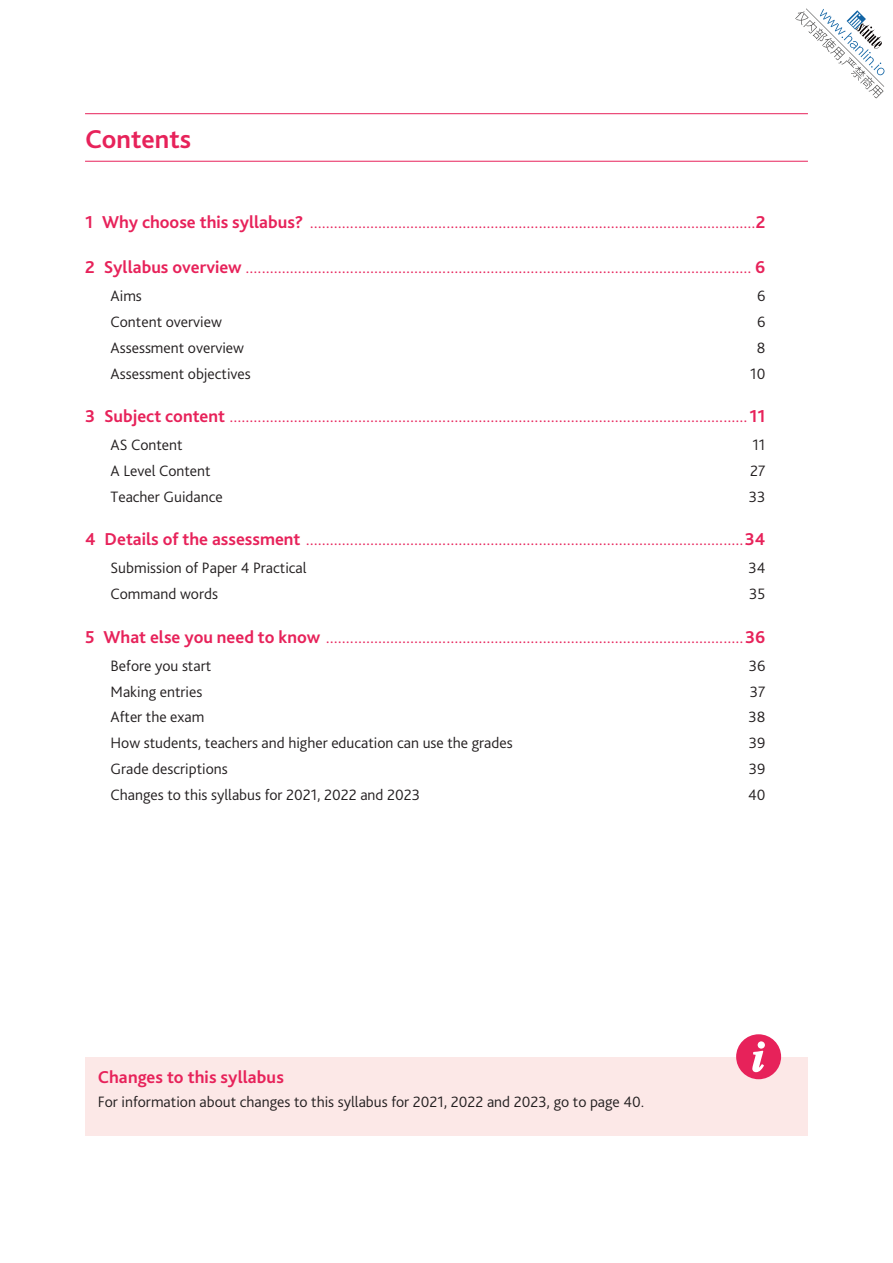
<style>
.page{position:relative;width:893px;height:1263px;background:#fff}
.page>*{position:absolute;margin:0;border:0;box-sizing:border-box;transform-origin:0 0}
.t1{font:700 27px "Bliss Pro";color:#e7225a}
.t2{font:300 18px "Bliss Pro";color:#e7225a}
.t3{font:700 18px "Bliss Pro";letter-spacing:.005em;color:#e7225a}
.t4{font:300 15.75px "Bliss Pro";color:#231f20}
.s1{font-weight:700}
</style>
<div class="page">
<hr style="left:85px;top:113px;width:723px;height:1px;background:#e7225a">
<hr style="left:85px;top:161px;width:723px;height:1px;background:#e7225a">
<div style="left:85px;top:1057px;width:723px;height:78px;background:#fce8e7"></div>
<svg style="left:736px;top:1034px;width:45px;height:45px"></svg>
<svg style="left:795px;top:9px;width:89px;height:89px"></svg>
<h1 class="t1" style="left:85px;top:122px;width:108px">Contents</h1>
<p class="t2" style="left:85px;top:210px;width:682px"><span class="s1">1 Why choose this syllabus?</span> ...............................................................................................................<span class="s1">2</span></p>
<p class="t2" style="left:85px;top:256px;width:682px"><span class="s1">2 Syllabus overview</span> .............................................................................................................................. <span class="s1">6</span></p>
<p class="t4" style="left:111px;top:286px;width:33px">Aims</p>
<p class="t4" style="left:757px;top:286px;width:10px">6</p>
<p class="t4" style="left:111px;top:312px;width:113px">Content overview</p>
<p class="t4" style="left:757px;top:312px;width:10px">6</p>
<p class="t4" style="left:111px;top:338px;width:135px">Assessment overview</p>
<p class="t4" style="left:757px;top:338px;width:10px">8</p>
<p class="t4" style="left:111px;top:364px;width:142px">Assessment objectives</p>
<p class="t4" style="left:750px;top:364px;width:17px">10</p>
<p class="t2" style="left:85px;top:405px;width:682px"><span class="s1">3 Subject content</span> .................................................................................................................................<span class="s1">11</span></p>
<p class="t4" style="left:111px;top:435px;width:74px">AS Content</p>
<p class="t4" style="left:752px;top:435px;width:14px">11</p>
<p class="t4" style="left:111px;top:461px;width:102px">A Level Content</p>
<p class="t4" style="left:750px;top:461px;width:17px">27</p>
<p class="t4" style="left:111px;top:487px;width:114px">Teacher Guidance</p>
<p class="t4" style="left:749px;top:487px;width:18px">33</p>
<p class="t2" style="left:85px;top:528px;width:682px"><span class="s1">4 Details of the assessment</span> .............................................................................................................<span class="s1">34</span></p>
<p class="t4" style="left:111px;top:558px;width:198px">Submission of Paper 4 Practical</p>
<p class="t4" style="left:748px;top:558px;width:18px">34</p>
<p class="t4" style="left:111px;top:584px;width:109px">Command words</p>
<p class="t4" style="left:749px;top:584px;width:18px">35</p>
<p class="t2" style="left:85px;top:625px;width:682px"><span class="s1">5 What else you need to know</span> ........................................................................................................<span class="s1">36</span></p>
<p class="t4" style="left:111px;top:656px;width:102px">Before you start</p>
<p class="t4" style="left:749px;top:656px;width:18px">36</p>
<p class="t4" style="left:111px;top:681px;width:93px">Making entries</p>
<p class="t4" style="left:750px;top:681px;width:17px">37</p>
<p class="t4" style="left:111px;top:707px;width:95px">After the exam</p>
<p class="t4" style="left:748px;top:707px;width:18px">38</p>
<p class="t4" style="left:111px;top:733px;width:404px">How students, teachers and higher education can use the grades</p>
<p class="t4" style="left:749px;top:733px;width:18px">39</p>
<p class="t4" style="left:111px;top:759px;width:119px">Grade descriptions</p>
<p class="t4" style="left:749px;top:759px;width:18px">39</p>
<p class="t4" style="left:111px;top:785px;width:311px">Changes to this syllabus for 2021, 2022 and 2023</p>
<p class="t4" style="left:748px;top:785px;width:19px">40</p>
<p class="t3" style="left:98px;top:1066px;width:188px">Changes to this syllabus</p>
<p class="t4" style="left:98px;top:1092px;width:548px">For information about changes to this syllabus for 2021, 2022 and 2023, go to page 40.</p>
</div>
